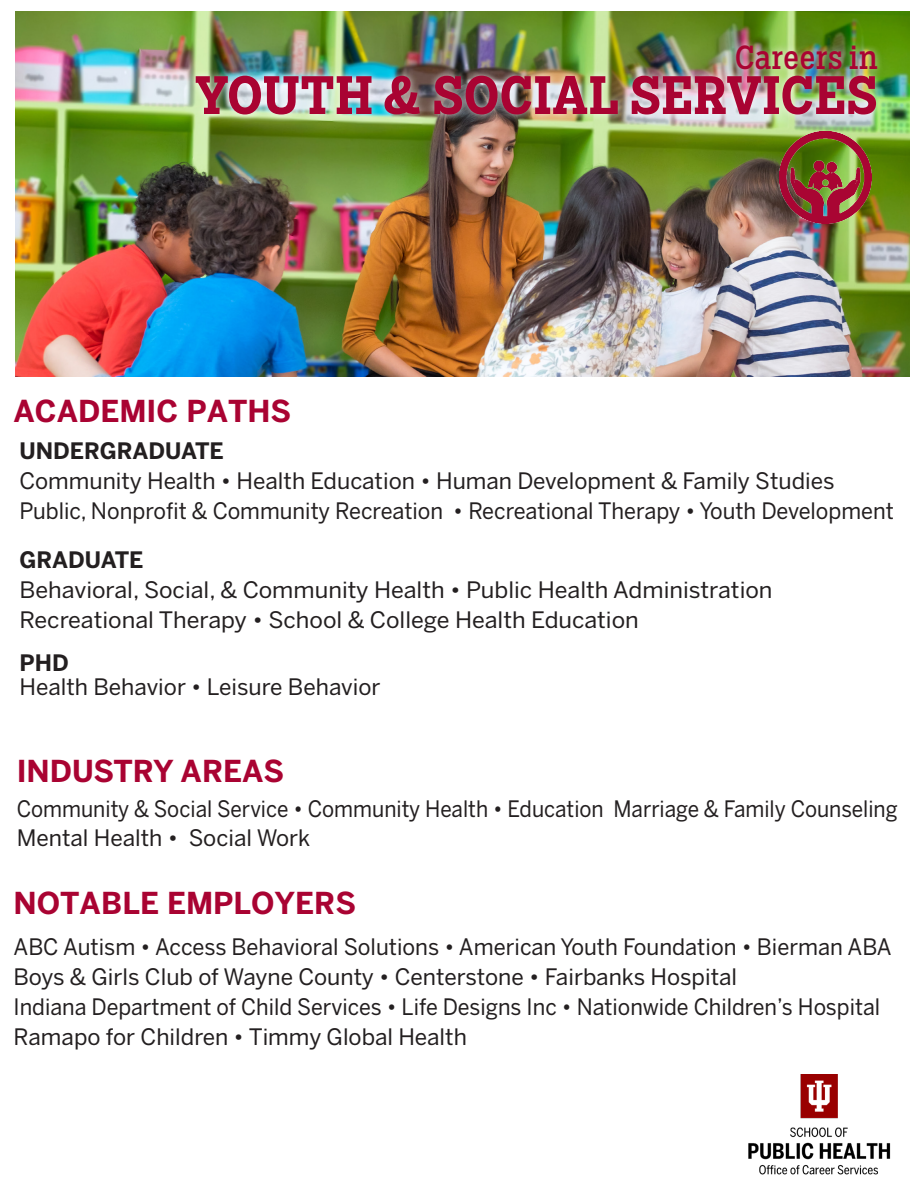
<style>
.page{position:relative;width:918px;height:1188px;background:#fff}
.page>*{position:absolute;margin:0;border:0;box-sizing:border-box;transform-origin:0 0}
.t1{font:700 51px "Salvo Serif Cond";letter-spacing:.02em;color:#a90332}
.t2{font:31.5px "Salvo Serif Cond";letter-spacing:.015em;color:#a90332}
.t3{font:700 30px "Benton Sans";color:#a90332}
.t4{font:22.5px/30px "Benton Sans";color:#231f20}
.t5{font:22.5px/30px "Benton Sans";color:#231f20;scale:.95 1}
.t6{font:22.5px/28.5px "Benton Sans";color:#231f20;scale:.92 1}
.t7{font:700 22.5px "Benton Sans";color:#231f20}
</style>
<div class="page">
<img style="left:15px;top:12px;width:894px;height:365px">
<img style="left:748px;top:1075px;width:143px;height:100px">
<div style="left:188px;top:38px;width:696px;height:85px;background:#fff;opacity:.81"></div>
<img style="left:780px;top:132px;width:91px;height:91px">
<p class="t2" style="left:735px;top:37px;width:144px">Careers in</p>
<p class="t1" style="left:195px;top:61px;width:684px">YOUTH &amp; SOCIAL SERVICES</p>
<p class="t3" style="left:14px;top:392px;width:279px">ACADEMIC PATHS</p>
<p class="t7" style="left:20px;top:437px;width:206px">UNDERGRADUATE</p>
<p class="t4" style="left:20px;top:466px;width:876px">Community Health • Health Education • Human Development &amp; Family Studies<br>Public, Nonprofit &amp; Community Recreation • Recreational Therapy • Youth Development</p>
<p class="t7" style="left:20px;top:546px;width:126px">GRADUATE</p>
<p class="t4" style="left:20px;top:575px;width:755px">Behavioral, Social, &amp; Community Health • Public Health Administration</p>
<p class="t4" style="left:20px;top:605px;width:621px">Recreational Therapy • School &amp; College Health Education</p>
<p class="t7" style="left:20px;top:649px;width:51px">PHD</p>
<p class="t4" style="left:20px;top:672px;width:363px">Health Behavior • Leisure Behavior</p>
<p class="t3" style="left:17px;top:752px;width:269px">INDUSTRY AREAS</p>
<p class="t6" style="left:17px;top:795px;width:959px">Community &amp; Social Service • Community Health • Education Marriage &amp; Family Counseling<br>Mental Health • Social Work</p>
<p class="t3" style="left:14px;top:884px;width:344px">NOTABLE EMPLOYERS</p>
<p class="t4" style="left:14px;top:932px;width:880px">ABC Autism • Access Behavioral Solutions • American Youth Foundation • Bierman ABA<br>Boys &amp; Girls Club of Wayne County • Centerstone • Fairbanks Hospital</p>
<p class="t5" style="left:14px;top:992px;width:914px">Indiana Department of Child Services • Life Designs Inc • Nationwide Children’s Hospital<br>Ramapo for Children • Timmy Global Health</p>
</div>
